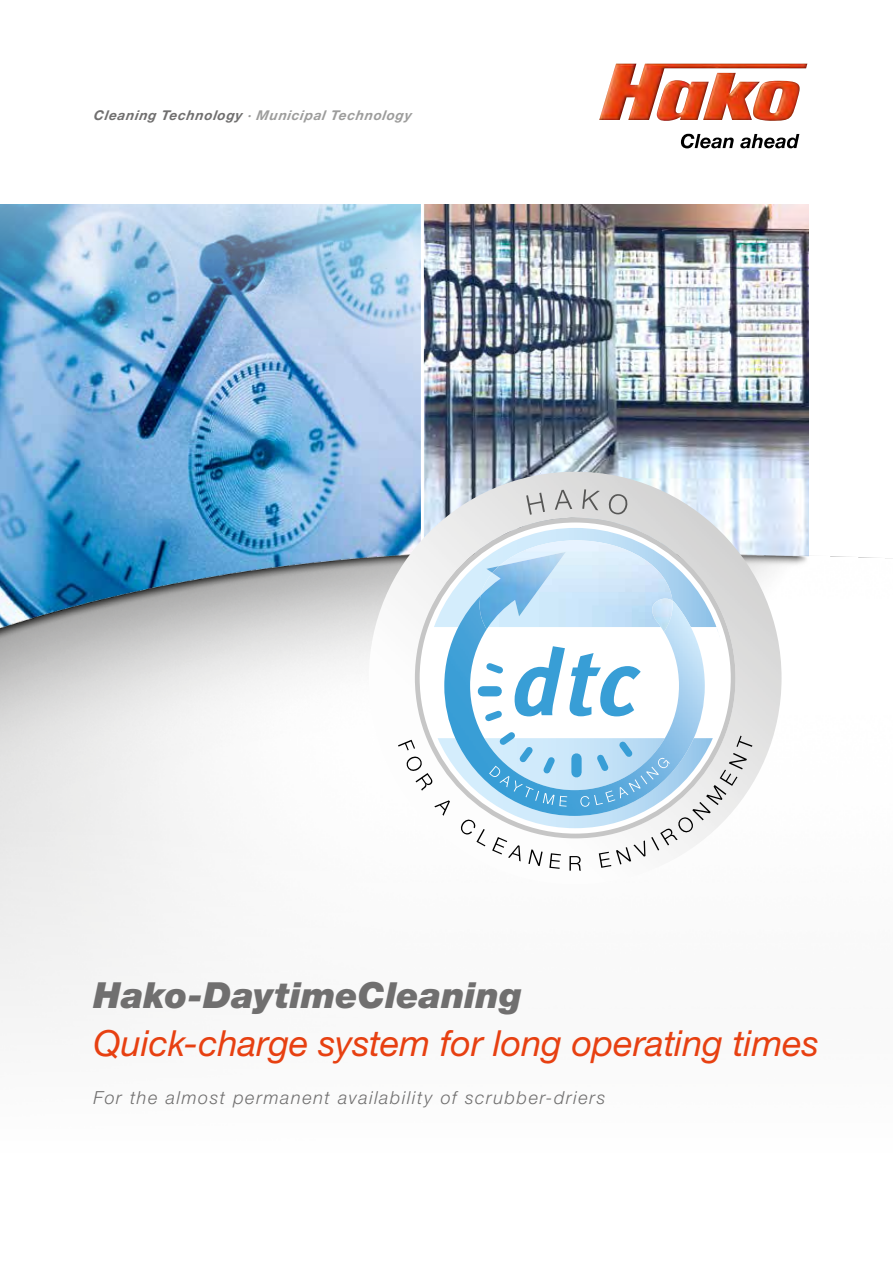
<style>
.page{position:relative;width:893px;height:1263px;background:#fff}
.page>*{position:absolute;margin:0;border:0;box-sizing:border-box;transform-origin:0 0}
.t1{font:italic 36px "Helvetica Neue LT Std";letter-spacing:-.005em;color:#e74011}
.t2{font:italic 900 36px "Helvetica Neue LT Std";letter-spacing:-.005em;color:#706f6f}
.t3{font:italic 300 18px "Helvetica Neue LT Std";letter-spacing:.09em;color:#706f6f}
.t4{font:italic 700 13.5px "Helvetica Neue LT Std";letter-spacing:.06em;color:#9d9d9c}
.s1{color:#706f6f}
</style>
<div class="page">
<img style="left:424px;top:204px;width:384px;height:315px">
<img style="left:599px;top:64px;width:208px;height:57px">
<img style="left:681px;top:134px;width:118px;height:14px">
<img style="left:1px;top:204px;width:420px;height:315px">
<img style="left:1px;top:519px;width:892px;height:504px">
<svg style="left:0;top:0;width:1px;height:1263px"></svg>
<img style="left:369px;top:472px;width:412px;height:412px">
<svg style="left:415px;top:518px;width:320px;height:320px"></svg>
<img style="left:425px;top:528px;width:300px;height:143px">
<img style="left:444px;top:566px;width:261px;height:250px">
<img style="left:488px;top:540px;width:184px;height:12px">
<img style="left:480px;top:552px;width:193px;height:80px">
<svg style="left:526px;top:493px;width:19px;height:22px"></svg>
<svg style="left:555px;top:490px;width:17px;height:20px"></svg>
<svg style="left:582px;top:489px;width:18px;height:21px"></svg>
<svg style="left:608px;top:493px;width:20px;height:22px"></svg>
<svg style="left:398px;top:740px;width:17px;height:10px"></svg>
<svg style="left:405px;top:756px;width:28px;height:35px"></svg>
<svg style="left:434px;top:800px;width:16px;height:16px"></svg>
<svg style="left:460px;top:646px;width:292px;height:225px"></svg>
<p class="t4" style="left:94px;top:107px;width:319px"><span class="s1">Cleaning Technology</span> · Municipal Technology</p>
<h1 class="t2" style="left:94px;top:973px;width:430px">Hako-DaytimeCleaning</h1>
<h1 class="t1" style="left:94px;top:1022px;width:727px">Quick-charge system for long operating times</h1>
<p class="t3" style="left:94px;top:1087px;width:513px">For the almost permanent availability of scrubber-driers</p>
</div>
